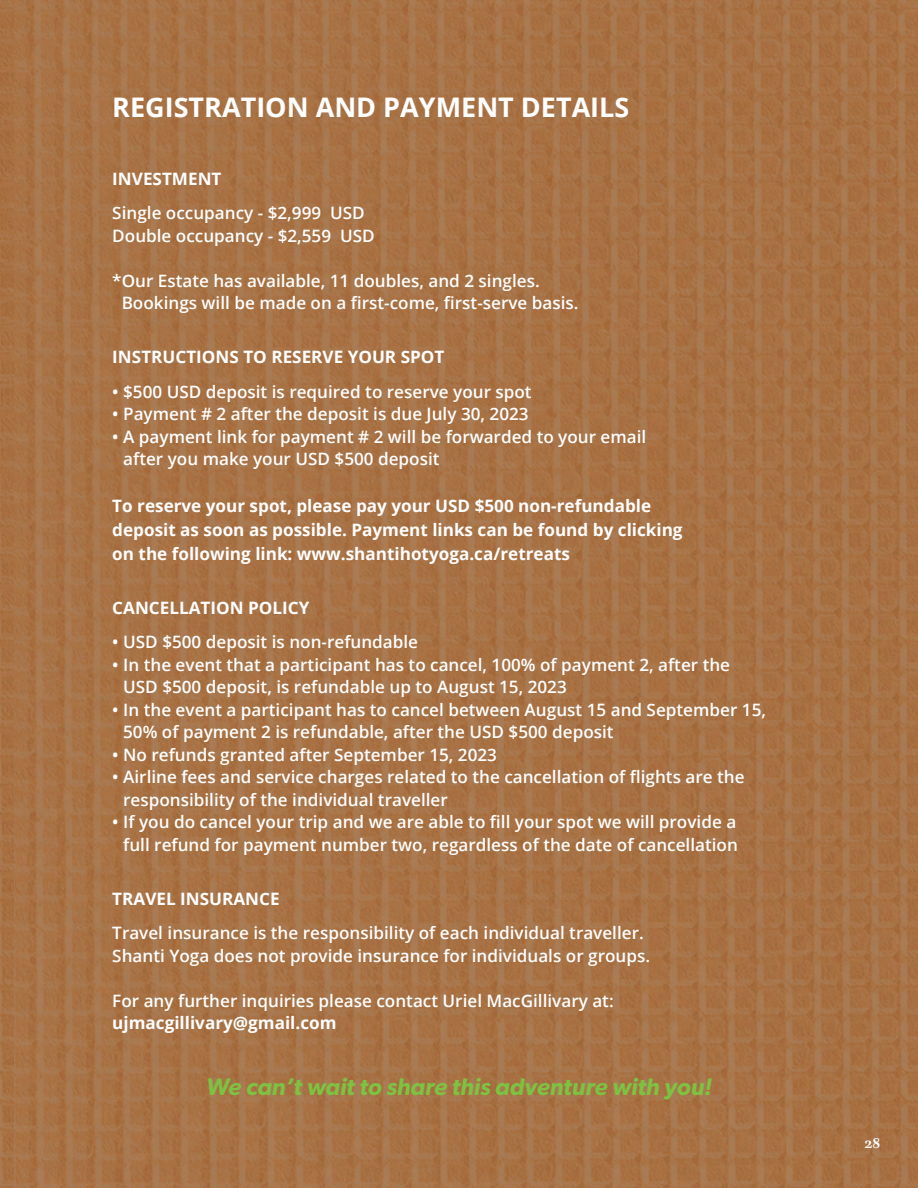
<style>
.page{position:relative;width:918px;height:1188px;background:#fff}
.page>*{position:absolute;margin:0;border:0;box-sizing:border-box;transform-origin:0 0}
.t1{font:700 27px "Open Sans";color:#fff}
.t2{font:italic 600 24px "Gibson";color:#7dc242}
.t3{font:600 17.1px/22.5px "Open Sans";color:#fff}
.t4{font:700 17.1px/24px "Open Sans";color:#fff}
.t5{font:700 15px "Questa";color:#fff}
</style>
<div class="page">
<img style="left:14px;top:0;width:904px;height:1188px">
<img style="left:0;top:0;width:14px;height:1188px">
<h1 class="t1" style="left:112px;top:89px;width:519px">REGISTRATION AND PAYMENT DETAILS</h1>
<p class="t4" style="left:112px;top:166px;width:111px">INVESTMENT</p>
<p class="t3" style="left:112px;top:202px;width:264px">Single occupancy - $2,999 USD<br>Double occupancy - $2,559 USD</p>
<p class="t3" style="left:122px;top:269px;width:458px;text-indent:-9px">*Our Estate has available, 11 doubles, and 2 singles.<br>Bookings will be made on a first-come, first-serve basis.</p>
<p class="t4" style="left:112px;top:345px;width:334px">INSTRUCTIONS TO RESERVE YOUR SPOT</p>
<p class="t3" style="left:112px;top:380px;width:421px">• $500 USD deposit is required to reserve your spot</p>
<p class="t3" style="left:112px;top:403px;width:418px">• Payment # 2 after the deposit is due July 30, 2023</p>
<p class="t3" style="left:123px;top:425px;width:525px;text-indent:-11px">• A payment link for payment # 2 will be forwarded to your email after you make your USD $500 deposit</p>
<p class="t4" style="left:112px;top:493px;width:572px">To reserve your spot, please pay your USD $500 non-refundable deposit as soon as possible. Payment links can be found by clicking on the following link: www.shantihotyoga.ca/retreats</p>
<p class="t4" style="left:112px;top:595px;width:199px">CANCELLATION POLICY</p>
<p class="t3" style="left:112px;top:631px;width:307px">• USD $500 deposit is non-refundable</p>
<p class="t3" style="left:123px;top:653px;width:608px;text-indent:-11px">• In the event that a participant has to cancel, 100% of payment 2, after the<br>USD $500 deposit, is refundable up to August 15, 2023</p>
<p class="t3" style="left:123px;top:698px;width:644px;text-indent:-11px">• In the event a participant has to cancel between August 15 and September 15,<br>50% of payment 2 is refundable, after the USD $500 deposit</p>
<p class="t3" style="left:112px;top:743px;width:386px">• No refunds granted after September 15, 2023</p>
<p class="t3" style="left:123px;top:765px;width:623px;text-indent:-11px">• Airline fees and service charges related to the cancellation of flights are the responsibility of the individual traveller</p>
<p class="t3" style="left:112px;top:810px;width:627px;text-align:right">• If you do cancel your trip and we are able to fill your spot we will provide a full refund for payment number two, regardless of the date of cancellation</p>
<p class="t4" style="left:112px;top:886px;width:169px">TRAVEL INSURANCE</p>
<p class="t3" style="left:112px;top:921px;width:539px">Travel insurance is the responsibility of each individual traveller.<br>Shanti Yoga does not provide insurance for individuals or groups.</p>
<p class="t3" style="left:112px;top:989px;width:503px">For any further inquiries please contact Uriel MacGillivary at:</p>
<p class="t4" style="left:112px;top:1011px;width:226px">ujmacgillivary@gmail.com</p>
<h2 class="t2" style="left:206px;top:1072px;width:507px">We can’t wait to share this adventure with you!</h2>
<p class="t5" style="left:864px;top:1134px;width:17px">28</p>
</div>
